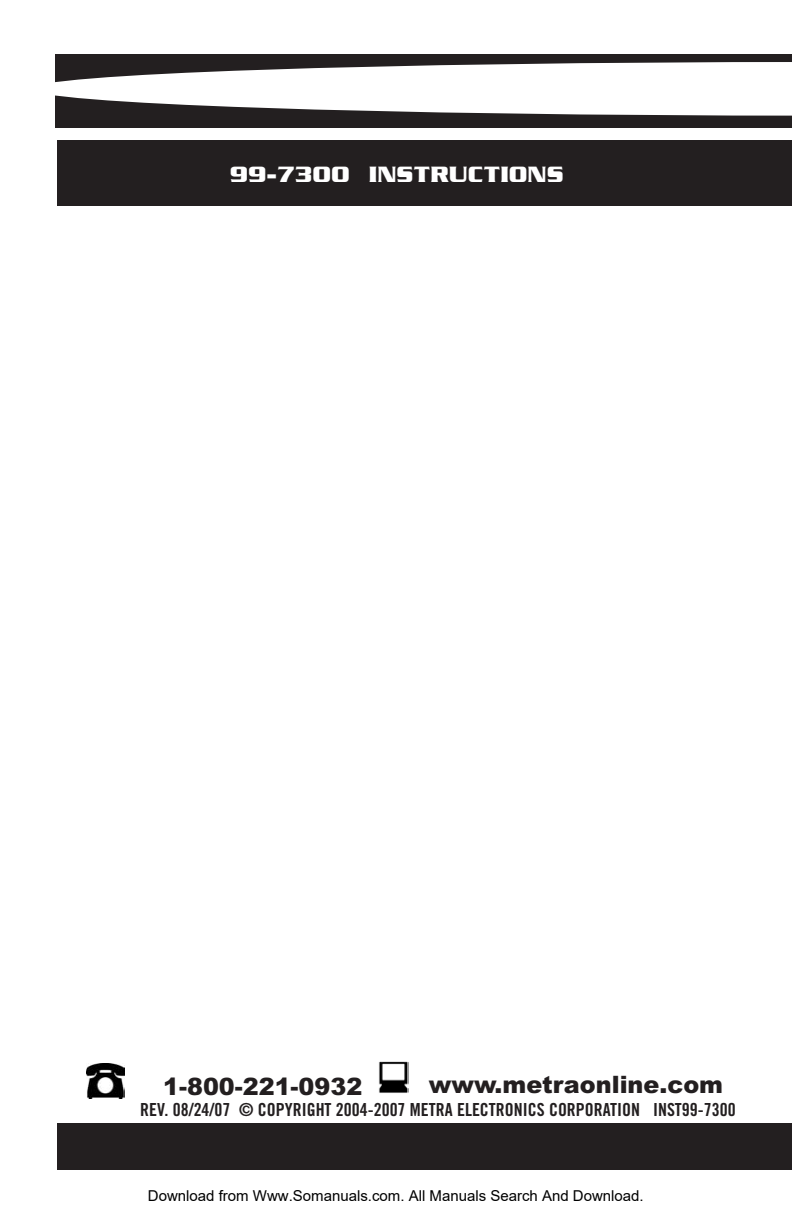
<style>
.page{position:relative;width:792px;height:1224px;background:#fff}
.page>*{position:absolute;margin:0;border:0;box-sizing:border-box;transform-origin:0 0}
.t1{font:900 24px "Arial";color:#231f20}
.t2{font:700 24px "Serpentine ICG";color:#fff}
.t3{font:18px "Trade Gothic Bold Cond Twenty";color:#231f20}
.t4{font:15px "Arial";color:#000}
</style>
<div class="page">
<div style="left:57px;top:141px;width:735px;height:65px;background:#231f20"></div>
<div style="left:55px;top:54px;width:737px;height:74px;background:#231f20"></div>
<svg style="left:55px;top:62px;width:737px;height:54px;fill:#fff"></svg>
<div style="left:57px;top:1123px;width:735px;height:47px;background:#231f20"></div>
<img style="left:86px;top:1064px;width:39px;height:34px">
<img style="left:379px;top:1061px;width:30px;height:32px">
<h1 class="t2" style="left:230px;top:160px;width:335px">99-7300 INSTRUCTIONS</h1>
<h1 class="t1" style="left:429px;top:1071px;width:296px">www.metraonline.com</h1>
<h1 class="t1" style="left:163px;top:1073px;width:201px">1-800-221-0932</h1>
<p class="t3" style="left:140px;top:1103px;width:597px">REV. 08/24/07 © COPYRIGHT 2004-2007 METRA ELECTRONICS CORPORATION INST99-7300</p>
<p class="t4" style="left:148px;top:1187px;width:497px">Download from Www.Somanuals.com. All Manuals Search And Download.</p>
</div>
